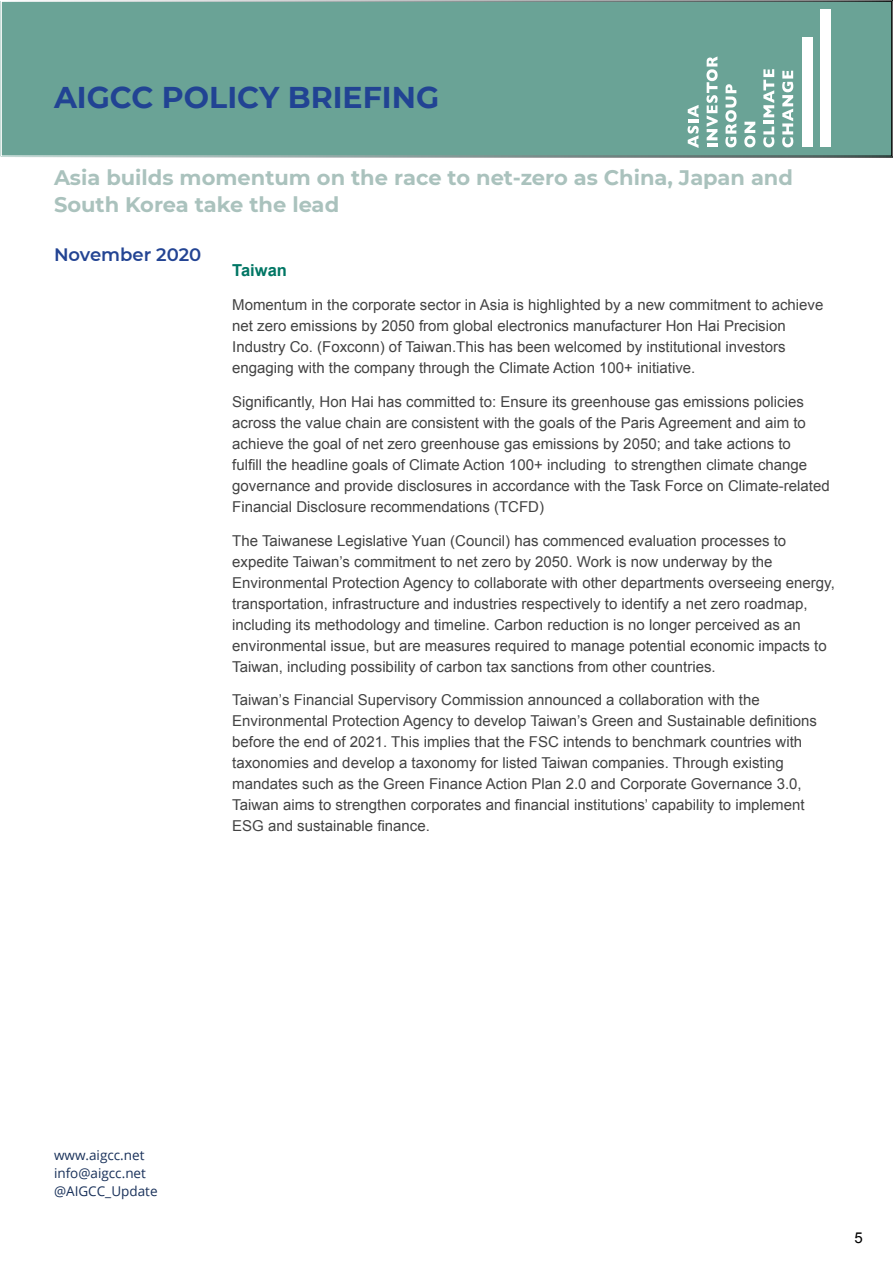
<style>
.page{position:relative;width:893px;height:1263px;background:#fff}
.page>*{position:absolute;margin:0;border:0;box-sizing:border-box;transform-origin:0 0}
.t1{font:700 30px "Montserrat";color:#214393}
.t2{font:700 21px/27px "Montserrat";color:#aac2bd}
.t3{font:600 18px "Montserrat";color:#234493}
.t4{font:700 16.5px "Arial";color:#007664}
.t5{font:15px/21px "Arial";color:#434343}
.t6{font:15px "Arial";color:#000}
.t7{font:13.5px/18px "Open Sans";color:#19315a}
</style>
<div class="page">
<svg style="left:0;top:0;width:893px;height:157px;background:#70a69a"></svg>
<h1 class="t1" style="left:54px;top:75px;width:387px">AIGCC POLICY BRIEFING</h1>
<h2 class="t2" style="left:54px;top:163px;width:741px">Asia builds momentum on the race to net-zero as China, Japan and<br>South Korea take the lead</h2>
<p class="t3" style="left:54px;top:241px;width:149px">November 2020</p>
<p class="t4" style="left:232px;top:260px;width:56px">Taiwan</p>
<p class="t5" style="left:232px;top:294px;width:593px">Momentum in the corporate sector in Asia is highlighted by a new commitment to achieve net zero emissions by 2050 from global electronics manufacturer Hon Hai Precision Industry Co. (Foxconn) of Taiwan.This has been welcomed by institutional investors engaging with the company through the Climate Action 100+ initiative.</p>
<p class="t5" style="left:232px;top:391px;width:599px">Significantly, Hon Hai has committed to: Ensure its greenhouse gas emissions policies across the value chain are consistent with the goals of the Paris Agreement and aim to achieve the goal of net zero greenhouse gas emissions by 2050; and take actions to<br>fulfill the headline goals of Climate Action 100+ including to strengthen climate change governance and provide disclosures in accordance with the Task Force on Climate-related Financial Disclosure recommendations (TCFD)</p>
<p class="t5" style="left:232px;top:530px;width:604px">The Taiwanese Legislative Yuan (Council) has commenced evaluation processes to expedite Taiwan’s commitment to net zero by 2050. Work is now underway by the Environmental Protection Agency to collaborate with other departments overseeing energy, transportation, infrastructure and industries respectively to identify a net zero roadmap, including its methodology and timeline. Carbon reduction is no longer perceived as an environmental issue, but are measures required to manage potential economic impacts to Taiwan, including possibility of carbon tax sanctions from other countries.</p>
<p class="t5" style="left:232px;top:690px;width:586px">Taiwan’s Financial Supervisory Commission announced a collaboration with the Environmental Protection Agency to develop Taiwan’s Green and Sustainable definitions before the end of 2021. This implies that the FSC intends to benchmark countries with taxonomies and develop a taxonomy for listed Taiwan companies. Through existing mandates such as the Green Finance Action Plan 2.0 and Corporate Governance 3.0, Taiwan aims to strengthen corporates and financial institutions’ capability to implement ESG and sustainable finance.</p>
<p class="t7" style="left:54px;top:1145px;width:105px">www.aigcc.net info@aigcc.net @AIGCC_Update</p>
<p class="t6" style="left:854px;top:1228px;width:10px">5</p>
</div>
